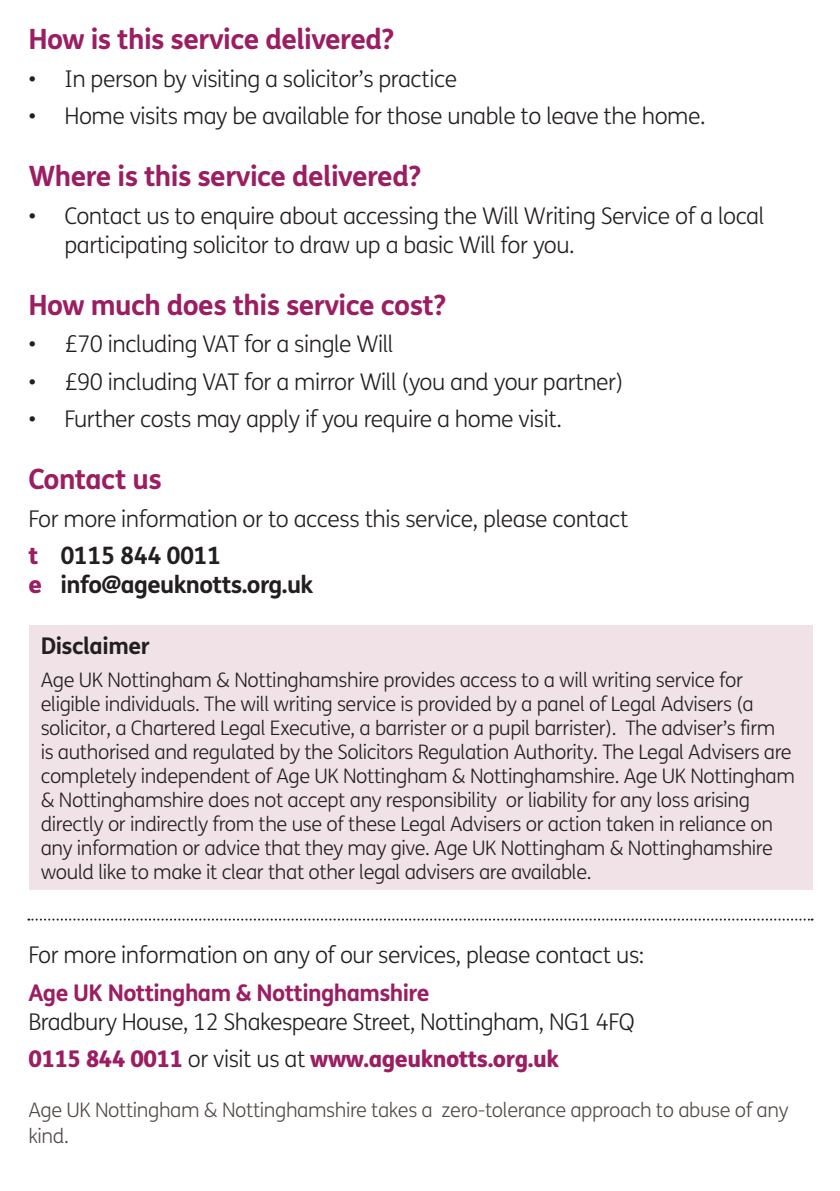
<style>
.page{position:relative;width:840px;height:1191px;background:#fff}
.page>*{position:absolute;margin:0;border:0;box-sizing:border-box;transform-origin:0 0}
.Subheading{font:700 28px "FS Me";letter-spacing:-.02em;color:#9b1e63}
.t1{font:700 24px "FS Me";letter-spacing:-.025em;color:#231f20}
.Details{font:300 23px/29px "FS Me";letter-spacing:-.02em;color:#231f20}
.t2{font:800 23px "FS Me";letter-spacing:-.02em;color:#9b1e63}
.Details-2{font:700 23px "FS Me";letter-spacing:-.02em;color:#231f20}
.Details-3{font:300 20px/24px "FS Me";letter-spacing:-.02em;color:#231f20}
.t3{font:300 20px/26px "FS Me";letter-spacing:-.02em;color:#524a47}
.s1{font-weight:800;color:#9b1e63}
.s2{font-weight:700;color:#9b1e63}
.s3{font-weight:300;color:#231f20}
</style>
<div class="page">
<svg style="left:28px;top:918px;width:784px;height:2px"></svg>
<div style="left:29px;top:625px;width:783px;height:265px;background:#f0e2e7"></div>
<p class="Subheading" style="left:28px;top:18px;width:367px">How is this service delivered?</p>
<p class="Details" style="left:28px;top:64px;width:430px">• In person by visiting a solicitor’s practice</p>
<p class="Details" style="left:28px;top:101px;width:678px">• Home visits may be available for those unable to leave the home.</p>
<p class="Subheading" style="left:28px;top:155px;width:394px">Where is this service delivered?</p>
<p class="Details" style="left:64px;top:201px;width:701px;text-indent:-36px">• Contact us to enquire about accessing the Will Writing Service of a local participating solicitor to draw up a basic Will for you.</p>
<p class="Subheading" style="left:28px;top:283px;width:419px">How much does this service cost?</p>
<p class="Details" style="left:28px;top:329px;width:366px">• £70 including VAT for a single Will</p>
<p class="Details" style="left:28px;top:367px;width:596px">• £90 including VAT for a mirror Will (you and your partner)</p>
<p class="Details" style="left:28px;top:404px;width:534px">• Further costs may apply if you require a home visit.</p>
<p class="Subheading" style="left:28px;top:458px;width:135px">Contact us</p>
<p class="Details" style="left:28px;top:504px;width:601px">For more information or to access this service, please contact</p>
<p class="t1" style="left:28px;top:537px;width:194px"><span class="s1">t</span> 0115 844 0011</p>
<p class="t1" style="left:28px;top:566px;width:286px"><span class="s1">e</span> info@ageuknotts.org.uk</p>
<p class="Details-2" style="left:41px;top:628px;width:110px">Disclaimer</p>
<p class="Details-3" style="left:41px;top:667px;width:755px">Age UK Nottingham &amp; Nottinghamshire provides access to a will writing service for eligible individuals. The will writing service is provided by a panel of Legal Advisers (a solicitor, a Chartered Legal Executive, a barrister or a pupil barrister). The adviser’s firm<br>is authorised and regulated by the Solicitors Regulation Authority. The Legal Advisers are completely independent of Age UK Nottingham &amp; Nottinghamshire. Age UK Nottingham &amp; Nottinghamshire does not accept any responsibility or liability for any loss arising directly or indirectly from the use of these Legal Advisers or action taken in reliance on any information or advice that they may give. Age UK Nottingham &amp; Nottinghamshire would like to make it clear that other legal advisers are available.</p>
<p class="Details" style="left:28px;top:939px;width:617px">For more information on any of our services, please contact us:</p>
<p class="Details" style="left:28px;top:977px;width:607px"><span class="s2">Age UK Nottingham &amp; Nottinghamshire<br></span>Bradbury House, 12 Shakespeare Street, Nottingham, NG1 4FQ</p>
<p class="t2" style="left:28px;top:1040px;width:531px">0115 844 0011 <span class="s3">or visit us at</span> www.ageuknotts.org.uk</p>
<p class="t3" style="left:28px;top:1096px;width:761px">Age UK Nottingham &amp; Nottinghamshire takes a zero-tolerance approach to abuse of any kind.</p>
</div>
